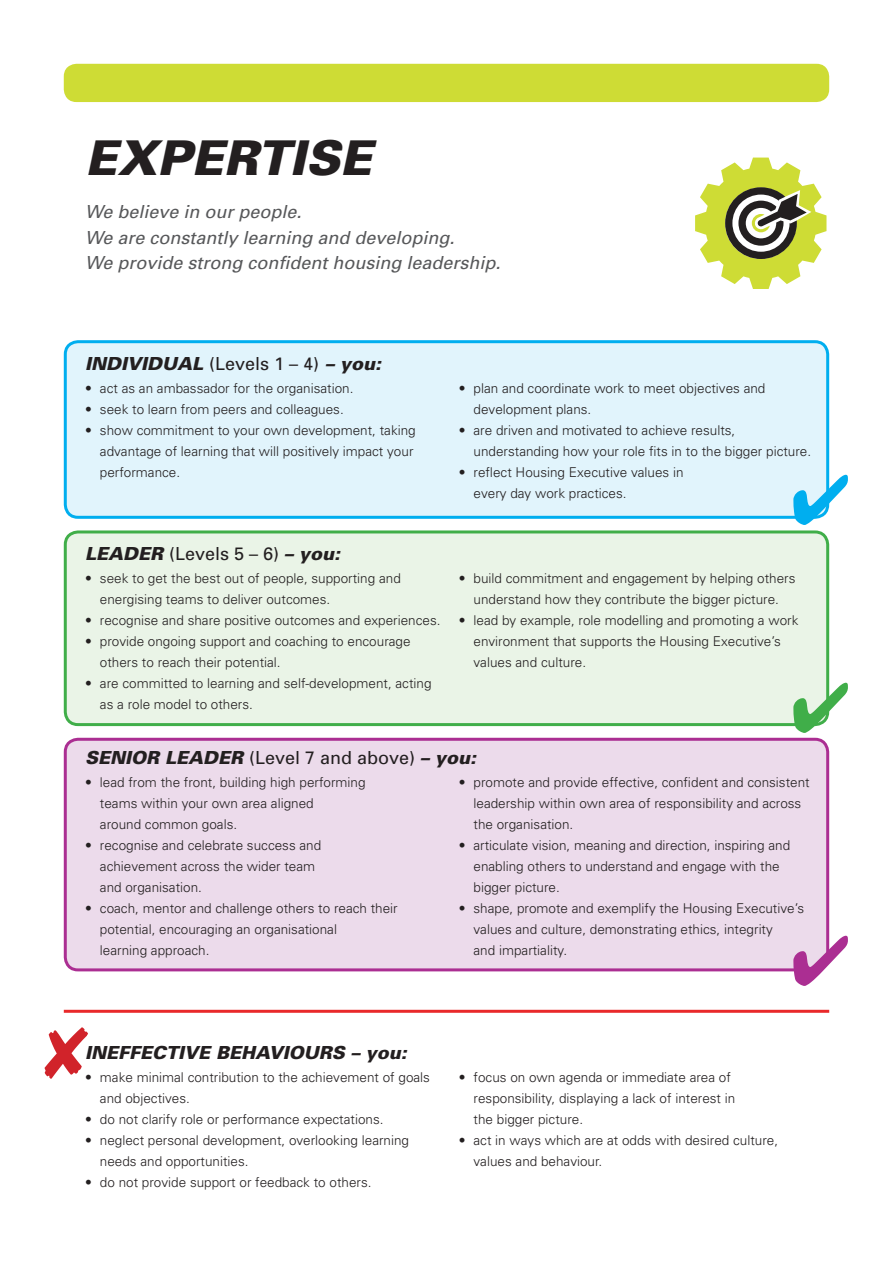
<style>
.page{position:relative;width:893px;height:1263px;background:#fff}
.page>*{position:absolute;margin:0;border:0;box-sizing:border-box;transform-origin:0 0}
.t1{font:italic 900 48px "Univers";color:#231f20}
.t2{font:italic 900 18px "Univers";color:#231f20}
.t3{font:italic 18px/25.5px "Univers";color:#57585a}
.t4{font:300 13.5px/21px "Univers";color:#231f20}
.s1{font-weight:400;font-style:normal}
</style>
<div class="page">
<hr style="left:64px;top:1010px;width:765px;height:3px;background:#e9292a">
<div style="left:64px;top:64px;width:765px;height:38px;background:#cedc35;border-radius:13px"></div>
<svg style="left:695px;top:158px;width:131px;height:131px"></svg>
<div style="left:65px;top:739px;width:763px;height:231px;background:#ecdbeb;border-radius:13px"></div>
<div style="left:64px;top:738px;width:765px;height:233px;border:3px solid #ab2e92;border-radius:13px"></div>
<div style="left:65px;top:532px;width:763px;height:193px;background:#eaf4e7;border-radius:13px"></div>
<div style="left:64px;top:530px;width:765px;height:196px;border:3px solid #40ae49;border-radius:13px"></div>
<div style="left:65px;top:342px;width:763px;height:175px;background:#e1f4fc;border-radius:13px"></div>
<div style="left:64px;top:340px;width:765px;height:179px;border:3px solid #00aeef;border-radius:13px"></div>
<svg style="left:793px;top:682px;width:37px;height:45px"></svg>
<svg style="left:793px;top:935px;width:37px;height:37px"></svg>
<svg style="left:793px;top:474px;width:37px;height:45px"></svg>
<h1 class="t1" style="left:85px;top:128px;width:288px">EXPERTISE</h1>
<h4 class="t3" style="left:85px;top:199px;width:417px">We believe in our people.<br>We are constantly learning and developing.<br>We provide strong confident housing leadership.</h4>
<p class="t2" style="left:85px;top:352px;width:297px">INDIVIDUAL <span class="s1">(Levels 1 – 4)</span> – YOU:</p>
<p class="t4" style="left:85px;top:377px;width:270px">• act as an ambassador for the organisation.</p>
<p class="t4" style="left:85px;top:398px;width:260px">• seek to learn from peers and colleagues.</p>
<p class="t4" style="left:100px;top:419px;width:317px;text-indent:-15px">• show commitment to your own development, taking advantage of learning that will positively impact your performance.</p>
<p class="t2" style="left:85px;top:542px;width:257px">LEADER <span class="s1">(Levels 5 – 6)</span> – YOU:</p>
<p class="t4" style="left:100px;top:567px;width:302px;text-indent:-15px">• seek to get the best out of people, supporting and energising teams to deliver outcomes.</p>
<p class="t4" style="left:85px;top:609px;width:357px">• recognise and share positive outcomes and experiences.</p>
<p class="t4" style="left:100px;top:630px;width:312px;text-indent:-15px">• provide ongoing support and coaching to encourage others to reach their potential.</p>
<p class="t4" style="left:100px;top:672px;width:333px;text-indent:-15px">• are committed to learning and self-development, acting as a role model to others.</p>
<p class="t4" style="left:474px;top:377px;width:293px;text-indent:-15px">• plan and coordinate work to meet objectives and development plans.</p>
<p class="t4" style="left:474px;top:419px;width:339px;text-indent:-15px">• are driven and motivated to achieve results, understanding how your role fits in to the bigger picture.</p>
<p class="t4" style="left:474px;top:461px;width:212px;text-indent:-15px">• reflect Housing Executive values in every day work practices.</p>
<p class="t4" style="left:459px;top:567px;width:338px;text-align:center">• build commitment and engagement by helping others understand how they contribute the bigger picture.</p>
<p class="t4" style="left:474px;top:609px;width:326px;text-indent:-15px">• lead by example, role modelling and promoting a work environment that supports the Housing Executive’s values and culture.</p>
<p class="t2" style="left:85px;top:747px;width:393px">SENIOR LEADER <span class="s1">(Level 7 and above)</span> – YOU:</p>
<p class="t4" style="left:100px;top:771px;width:267px;text-indent:-15px">• lead from the front, building high performing teams within your own area aligned<br>around common goals.</p>
<p class="t4" style="left:100px;top:834px;width:223px;text-indent:-15px">• recognise and celebrate success and achievement across the wider team and organisation.</p>
<p class="t4" style="left:100px;top:897px;width:299px;text-indent:-15px">• coach, mentor and challenge others to reach their potential, encouraging an organisational<br>learning approach.</p>
<p class="t4" style="left:474px;top:771px;width:338px;text-indent:-15px">• promote and provide effective, confident and consistent leadership within own area of responsibility and across the organisation.</p>
<p class="t4" style="left:474px;top:834px;width:318px;text-indent:-15px">• articulate vision, meaning and direction, inspiring and enabling others to understand and engage with the bigger picture.</p>
<p class="t4" style="left:474px;top:897px;width:332px;text-indent:-15px">• shape, promote and exemplify the Housing Executive’s values and culture, demonstrating ethics, integrity<br>and impartiality.</p>
<p class="t2" style="left:85px;top:1041px;width:323px">INEFFECTIVE BEHAVIOURS – YOU:</p>
<p class="t4" style="left:100px;top:1066px;width:332px;text-indent:-15px">• make minimal contribution to the achievement of goals and objectives.</p>
<p class="t4" style="left:85px;top:1108px;width:300px">• do not clarify role or performance expectations.</p>
<p class="t4" style="left:100px;top:1129px;width:311px;text-indent:-15px">• neglect personal development, overlooking learning needs and opportunities.</p>
<p class="t4" style="left:85px;top:1171px;width:288px">• do not provide support or feedback to others.</p>
<p class="t4" style="left:474px;top:1066px;width:263px;text-indent:-15px">• focus on own agenda or immediate area of responsibility, displaying a lack of interest in the bigger picture.</p>
<p class="t4" style="left:474px;top:1129px;width:306px;text-indent:-15px">• act in ways which are at odds with desired culture, values and behaviour.</p>
</div>
